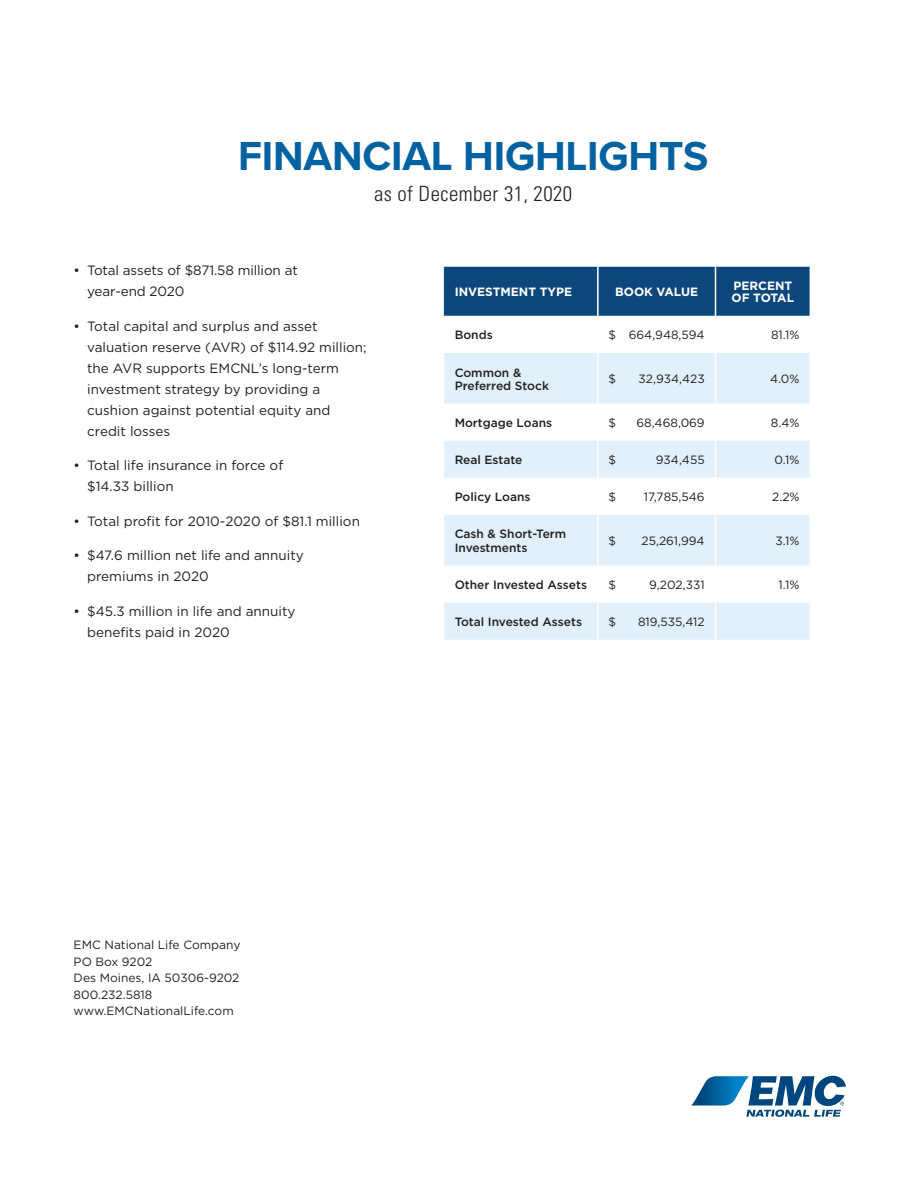
<style>
.page{position:relative;width:918px;height:1188px;background:#fff}
.page>*{position:absolute;margin:0;border:0;box-sizing:border-box;transform-origin:0 0}
.Main_Headline__48_44{font:700 42px "Proxima Nova";letter-spacing:-.005em;color:#0062a1}
.Main_Headline__48_44-2{font:300 condensed 21px "Univers";letter-spacing:.02em;color:#231f20}
.t1{font:13.5px/21px "Gotham HTF";color:#231f20}
.Table_Row_Head{font:500 12px/13.5px "Gotham HTF";color:#231f20}
.Table_Body{font:12px "Gotham HTF";color:#231f20}
.Covered_Conditions2{font:12px "Gotham HTF";color:#231f20}
.Table_Heading{font:700 12px/12px "Gotham HTF";color:#fff}
</style>
<div class="page">
<svg style="left:504px;top:266px;width:54px;height:1px"></svg>
<svg style="left:691px;top:1076px;width:155px;height:41px"></svg>
<div style="left:444px;top:267px;width:366px;height:49px;background:#0d467b"></div>
<svg style="left:444px;top:353px;width:366px;height:287px;fill:#e1f0fa"></svg>
<hr style="left:597px;top:267px;width:2px;height:49px;background:#fff">
<hr style="left:715px;top:267px;width:1px;height:49px;background:#fff">
<hr style="left:597px;top:353px;width:2px;height:51px;background:#fff">
<hr style="left:715px;top:353px;width:1px;height:51px;background:#fff">
<hr style="left:597px;top:404px;width:2px;height:37px;background:#fff">
<hr style="left:715px;top:404px;width:1px;height:37px;background:#fff">
<hr style="left:597px;top:441px;width:2px;height:37px;background:#fff">
<hr style="left:715px;top:441px;width:1px;height:37px;background:#fff">
<hr style="left:597px;top:478px;width:2px;height:37px;background:#fff">
<hr style="left:715px;top:478px;width:1px;height:37px;background:#fff">
<hr style="left:597px;top:515px;width:2px;height:50px;background:#fff">
<hr style="left:715px;top:515px;width:1px;height:50px;background:#fff">
<hr style="left:597px;top:565px;width:2px;height:38px;background:#fff">
<hr style="left:715px;top:565px;width:1px;height:38px;background:#fff">
<hr style="left:597px;top:603px;width:2px;height:37px;background:#fff">
<hr style="left:715px;top:603px;width:1px;height:37px;background:#fff">
<p class="Main_Headline__48_44" style="left:238px;top:125px;width:472px">FINANCIAL HIGHLIGHTS</p>
<p class="Main_Headline__48_44-2" style="left:374px;top:181px;width:200px">as of December 31, 2020</p>
<p class="t1" style="left:87px;top:260px;width:212px;text-indent:-14px">• Total assets of $871.58 million at year-end 2020</p>
<p class="t1" style="left:87px;top:315px;width:281px;text-indent:-14px">• Total capital and surplus and asset valuation reserve (AVR) of $114.92 million; the AVR supports EMCNL’s long-term investment strategy by providing a cushion against potential equity and credit losses</p>
<p class="t1" style="left:87px;top:455px;width:198px;text-indent:-14px">• Total life insurance in force of $14.33 billion</p>
<p class="t1" style="left:74px;top:510px;width:288px">• Total profit for 2010-2020 of $81.1 million</p>
<p class="t1" style="left:87px;top:545px;width:218px;text-indent:-14px">• $47.6 million net life and annuity premiums in 2020</p>
<p class="t1" style="left:87px;top:600px;width:210px;text-indent:-14px">• $45.3 million in life and annuity benefits paid in 2020</p>
<p class="Table_Heading" style="left:455px;top:286px;width:119px">INVESTMENT TYPE</p>
<p class="Table_Heading" style="left:615px;top:286px;width:85px">BOOK VALUE</p>
<p class="Table_Heading" style="left:732px;top:280px;width:64px">PERCENT<br>OF TOTAL</p>
<p class="Table_Row_Head" style="left:455px;top:328px;width:40px">Bonds</p>
<p class="Table_Body" style="left:609px;top:329px;width:98px">$ 664,948,594</p>
<p class="Table_Body" style="left:771px;top:329px;width:30px">81.1%</p>
<p class="Table_Row_Head" style="left:455px;top:365px;width:96px">Common &amp;<br>Preferred Stock</p>
<p class="Table_Body" style="left:609px;top:372px;width:9px">$</p>
<p class="Table_Body" style="left:639px;top:372px;width:68px">32,934,423</p>
<p class="Table_Body" style="left:770px;top:372px;width:31px">4.0%</p>
<p class="Table_Row_Head" style="left:455px;top:416px;width:99px">Mortgage Loans</p>
<p class="Table_Body" style="left:609px;top:416px;width:9px">$</p>
<p class="Table_Body" style="left:636px;top:416px;width:70px">68,468,069</p>
<p class="Table_Body" style="left:771px;top:416px;width:30px">8.4%</p>
<p class="Table_Row_Head" style="left:455px;top:453px;width:69px">Real Estate</p>
<p class="Table_Body" style="left:609px;top:453px;width:9px">$</p>
<p class="Table_Body" style="left:656px;top:453px;width:50px">934,455</p>
<p class="Table_Body" style="left:775px;top:453px;width:26px">0.1%</p>
<p class="Table_Row_Head" style="left:455px;top:490px;width:77px">Policy Loans</p>
<p class="Table_Body" style="left:609px;top:490px;width:9px">$</p>
<p class="Table_Body" style="left:644px;top:490px;width:62px">17,785,546</p>
<p class="Table_Body" style="left:772px;top:490px;width:29px">2.2%</p>
<p class="Table_Row_Head" style="left:455px;top:527px;width:113px">Cash &amp; Short-Term<br>Investments</p>
<p class="Table_Body" style="left:609px;top:534px;width:9px">$</p>
<p class="Table_Body" style="left:642px;top:534px;width:65px">25,261,994</p>
<p class="Table_Body" style="left:776px;top:534px;width:25px">3.1%</p>
<p class="Table_Row_Head" style="left:455px;top:578px;width:134px">Other Invested Assets</p>
<p class="Table_Body" style="left:609px;top:578px;width:9px">$</p>
<p class="Table_Body" style="left:649px;top:578px;width:57px">9,202,331</p>
<p class="Table_Body" style="left:779px;top:578px;width:22px">1.1%</p>
<p class="Table_Row_Head" style="left:455px;top:615px;width:129px">Total Invested Assets</p>
<p class="Table_Body" style="left:609px;top:615px;width:9px">$</p>
<p class="Table_Body" style="left:638px;top:615px;width:68px">819,535,412</p>
<p class="Covered_Conditions2" style="left:74px;top:938px;width:168px">EMC National Life Company</p>
<p class="Covered_Conditions2" style="left:74px;top:955px;width:80px">PO Box 9202</p>
<p class="Covered_Conditions2" style="left:74px;top:971px;width:167px">Des Moines, IA 50306-9202</p>
<p class="Covered_Conditions2" style="left:74px;top:988px;width:80px">800.232.5818</p>
<p class="Covered_Conditions2" style="left:74px;top:1004px;width:162px">www.EMCNationalLife.com</p>
</div>
